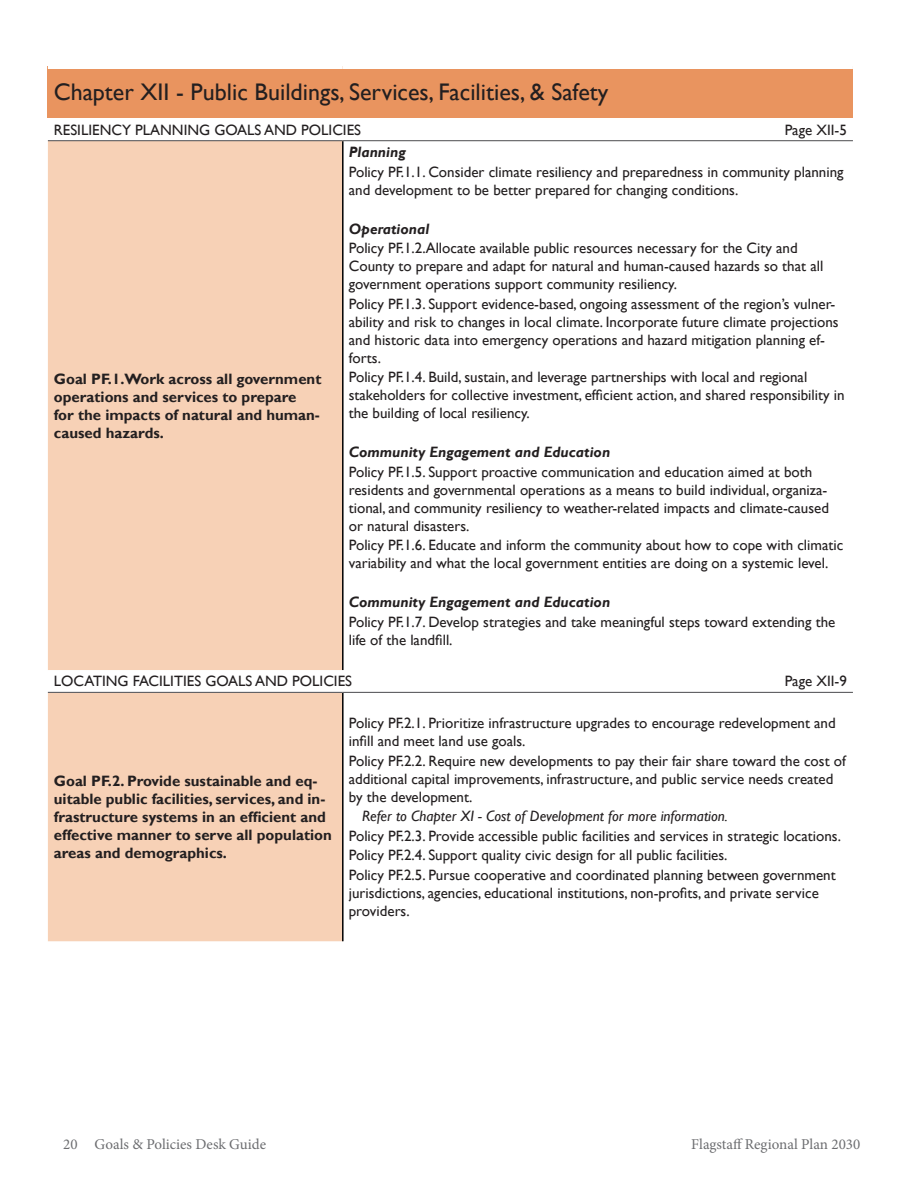
<style>
.page{position:relative;width:918px;height:1188px;background:#fff}
.page>*{position:absolute;margin:0;border:0;box-sizing:border-box;transform-origin:0 0}
.t1{font:24px "Gill Sans";color:#231f20}
.t2{font:15px/18px "Gill Sans";color:#231f20}
.t3{font:700 15px/18px "Gill Sans";color:#231f20}
.t4{font:italic 700 15px "Gill Sans";color:#231f20}
.t5{font:italic 15px "Gill Sans";color:#231f20}
.t6{font:15px "Minion Pro";color:#6c6d70}
</style>
<div class="page">
<div style="left:48px;top:66px;width:805px;height:52px;background:#e9945f"></div>
<div style="left:48px;top:141px;width:295px;height:800px;background:#f7d1b6"></div>
<hr style="left:343px;top:692px;width:510px;height:1px;background:#5f5f62">
<hr style="left:343px;top:140px;width:510px;height:1px;background:#5f5f62">
<hr style="left:48px;top:140px;width:295px;height:1px;background:#5f5f62">
<hr style="left:342px;top:141px;width:2px;height:529px;background:#000">
<hr style="left:48px;top:692px;width:295px;height:1px;background:#5f5f62">
<hr style="left:342px;top:693px;width:2px;height:248px;background:#000">
<div style="left:48px;top:63px;width:295px;height:6px;background:#fff"></div>
<div style="left:343px;top:63px;width:510px;height:6px;background:#fff"></div>
<h1 class="t1" style="left:54px;top:78px;width:556px">Chapter XII - Public Buildings, Services, Facilities, &amp; Safety</h1>
<p class="t2" style="left:54px;top:121px;width:309px">RESILIENCY PLANNING GOALS AND POLICIES</p>
<p class="t2" style="left:785px;top:121px;width:64px">Page XII-5</p>
<p class="t4" style="left:349px;top:143px;width:59px">Planning</p>
<p class="t2" style="left:349px;top:163px;width:496px">Policy PF.1.1. Consider climate resiliency and preparedness in community planning and development to be better prepared for changing conditions.</p>
<p class="t4" style="left:349px;top:220px;width:82px">Operational</p>
<p class="t2" style="left:349px;top:239px;width:476px">Policy PF.1.2.Allocate available public resources necessary for the City and<br>County to prepare and adapt for natural and human-caused hazards so that all government operations support community resiliency.</p>
<p class="t2" style="left:349px;top:295px;width:491px">Policy PF.1.3. Support evidence-based, ongoing assessment of the region’s vulner&shy;ability and risk to changes in local climate. Incorporate future climate projections and historic data into emergency operations and hazard mitigation planning ef&shy;forts.</p>
<p class="t2" style="left:349px;top:368px;width:497px">Policy PF.1.4. Build, sustain, and leverage partnerships with local and regional stakeholders for collective investment, efficient action, and shared responsibility in the building of local resiliency.</p>
<p class="t4" style="left:349px;top:443px;width:263px">Community Engagement and Education</p>
<p class="t2" style="left:349px;top:463px;width:482px">Policy PF.1.5. Support proactive communication and education aimed at both residents and governmental operations as a means to build individual, organiza&shy;tional, and community resiliency to weather-related impacts and climate-caused or natural disasters.</p>
<p class="t2" style="left:349px;top:536px;width:496px">Policy PF.1.6. Educate and inform the community about how to cope with climatic variability and what the local government entities are doing on a systemic level.</p>
<p class="t4" style="left:349px;top:593px;width:263px">Community Engagement and Education</p>
<p class="t2" style="left:349px;top:613px;width:488px">Policy PF.1.7. Develop strategies and take meaningful steps toward extending the life of the landfill.</p>
<p class="t2" style="left:54px;top:673px;width:300px">LOCATING FACILITIES GOALS AND POLICIES</p>
<p class="t2" style="left:785px;top:673px;width:64px">Page XII-9</p>
<p class="t3" style="left:54px;top:370px;width:269px">Goal PF.1.Work across all government operations and services to prepare<br>for the impacts of natural and human&shy;caused hazards.</p>
<p class="t3" style="left:54px;top:772px;width:279px">Goal PF.2. Provide sustainable and eq&shy;uitable public facilities, services, and in&shy;frastructure systems in an efficient and effective manner to serve all population areas and demographics.</p>
<p class="t2" style="left:349px;top:715px;width:488px">Policy PF.2.1. Prioritize infrastructure upgrades to encourage redevelopment and infill and meet land use goals.</p>
<p class="t2" style="left:349px;top:752px;width:499px">Policy PF.2.2. Require new developments to pay their fair share toward the cost of additional capital improvements, infrastructure, and public service needs created by the development.</p>
<p class="t5" style="left:362px;top:807px;width:367px">Refer to Chapter XI - Cost of Development for more information.</p>
<p class="t2" style="left:349px;top:826px;width:494px;line-height:19.5px">Policy PF.2.3. Provide accessible public facilities and services in strategic locations.<br>Policy PF.2.4. Support quality civic design for all public facilities.<br>Policy PF.2.5. Pursue cooperative and coordinated planning between government</p>
<p class="t2" style="left:349px;top:884px;width:472px">jurisdictions, agencies, educational institutions, non-profits, and private service providers.</p>
<p class="t6" style="left:63px;top:1135px;width:204px">20 Goals &amp; Policies Desk Guide</p>
<p class="t6" style="left:691px;top:1135px;width:171px">Flagstaff Regional Plan 2030</p>
</div>
